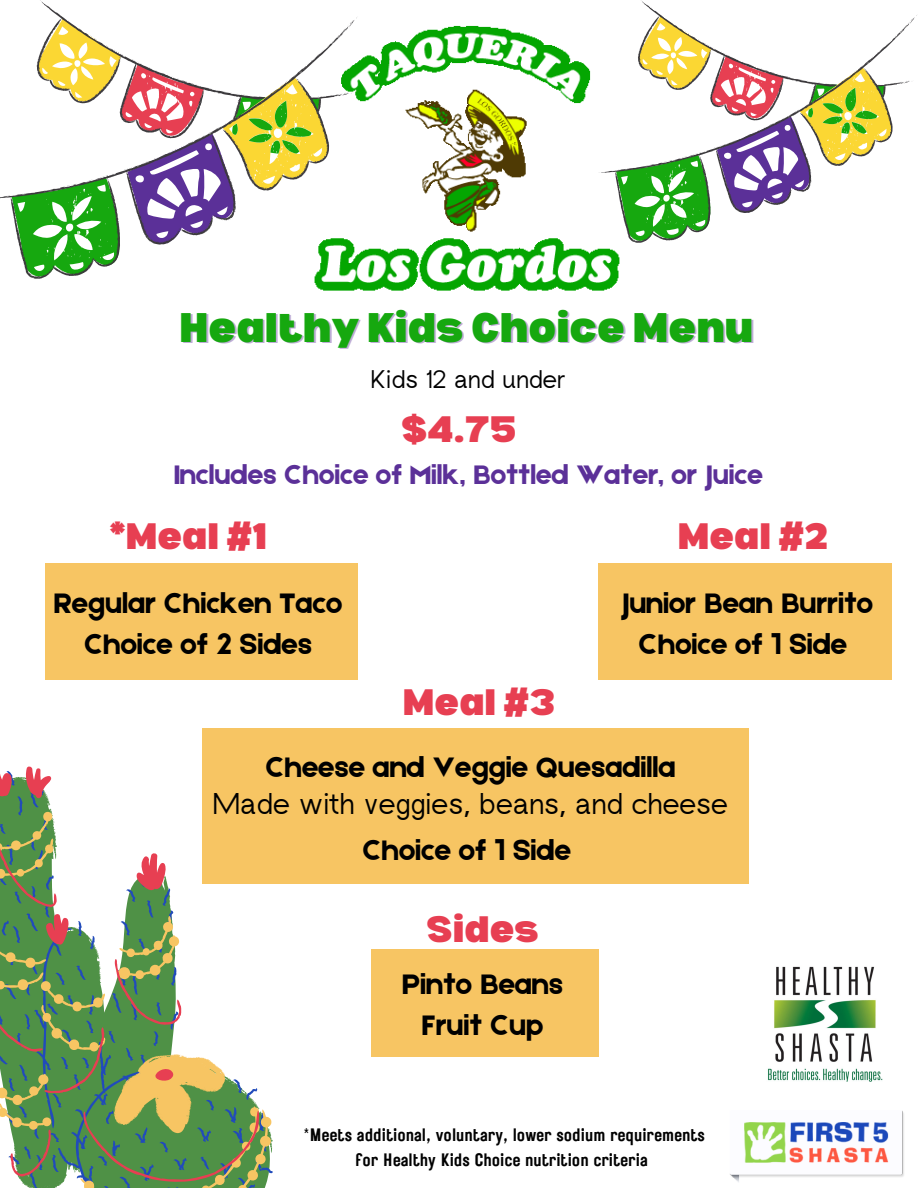
<style>
.page{position:relative;width:918px;height:1188px;background:#fff}
.page>*{position:absolute;margin:0;border:0;box-sizing:border-box;transform-origin:0 0}
.t1{font:900 40.5px "Bernoru";color:#16a80f}
.t2{font:900 36px "Bernoru";color:#e73f52}
.t3{font:30px "Etna";color:#000}
.t4{font:30px "rugratssans";color:#000}
.t5{font:28.5px "Etna";color:#5b3098}
.t6{font:25.5px "rugratssans";color:#000}
.t7{font:18px/24.8px "Rustic Printed";color:#000;text-align:center}
</style>
<div class="page">
<svg style="left:0;top:0;width:357px;height:279px"></svg>
<img style="left:307px;top:26px;width:313px;height:265px">
<svg style="left:598px;top:0;width:319px;height:243px"></svg>
<svg style="left:22px;top:1108px;width:249px;height:80px;background:#85a76d"></svg>
<svg style="left:0;top:766px;width:259px;height:416px"></svg>
<div style="left:45px;top:563px;width:313px;height:117px;background:#f7c563"></div>
<div style="left:202px;top:729px;width:547px;height:155px;background:#f7c563"></div>
<div style="left:598px;top:563px;width:294px;height:117px;background:#f7c563"></div>
<div style="left:371px;top:949px;width:227px;height:108px;background:#f7c563"></div>
<img style="left:768px;top:966px;width:115px;height:116px">
<img style="left:730px;top:1111px;width:174px;height:71px">
<p class="t1" style="left:180px;top:304px;width:575px">Healthy Kids Choice Menu</p>
<p class="t6" style="left:371px;top:370px;width:197px">Kids 12 and under</p>
<p class="t2" style="left:401px;top:409px;width:117px">$4.75</p>
<p class="t5" style="left:174px;top:455px;width:590px">Includes Choice of Milk, Bottled Water, or Juice</p>
<p class="t2" style="left:109px;top:516px;width:159px">*Meal #1</p>
<p class="t2" style="left:678px;top:516px;width:152px">Meal #2</p>
<p class="t3" style="left:54px;top:582px;width:290px">Regular Chicken Taco</p>
<p class="t3" style="left:84px;top:623px;width:229px">Choice of 2 Sides</p>
<p class="t2" style="left:403px;top:682px;width:154px">Meal #3</p>
<p class="t3" style="left:620px;top:582px;width:254px">Junior Bean Burrito</p>
<p class="t3" style="left:639px;top:623px;width:210px">Choice of 1 Side</p>
<p class="t3" style="left:265px;top:746px;width:412px">Cheese and Veggie Quesadilla</p>
<p class="t4" style="left:213px;top:793px;width:517px">Made with veggies, beans, and cheese</p>
<p class="t3" style="left:362px;top:829px;width:210px">Choice of 1 Side</p>
<p class="t2" style="left:426px;top:908px;width:114px">Sides</p>
<p class="t3" style="left:402px;top:963px;width:163px">Pinto Beans</p>
<p class="t3" style="left:422px;top:1004px;width:123px">Fruit Cup</p>
<p class="t7" style="left:303px;top:1122px;width:403px">*Meets additional, voluntary, lower sodium requirements for Healthy Kids Choice nutrition criteria</p>
</div>
